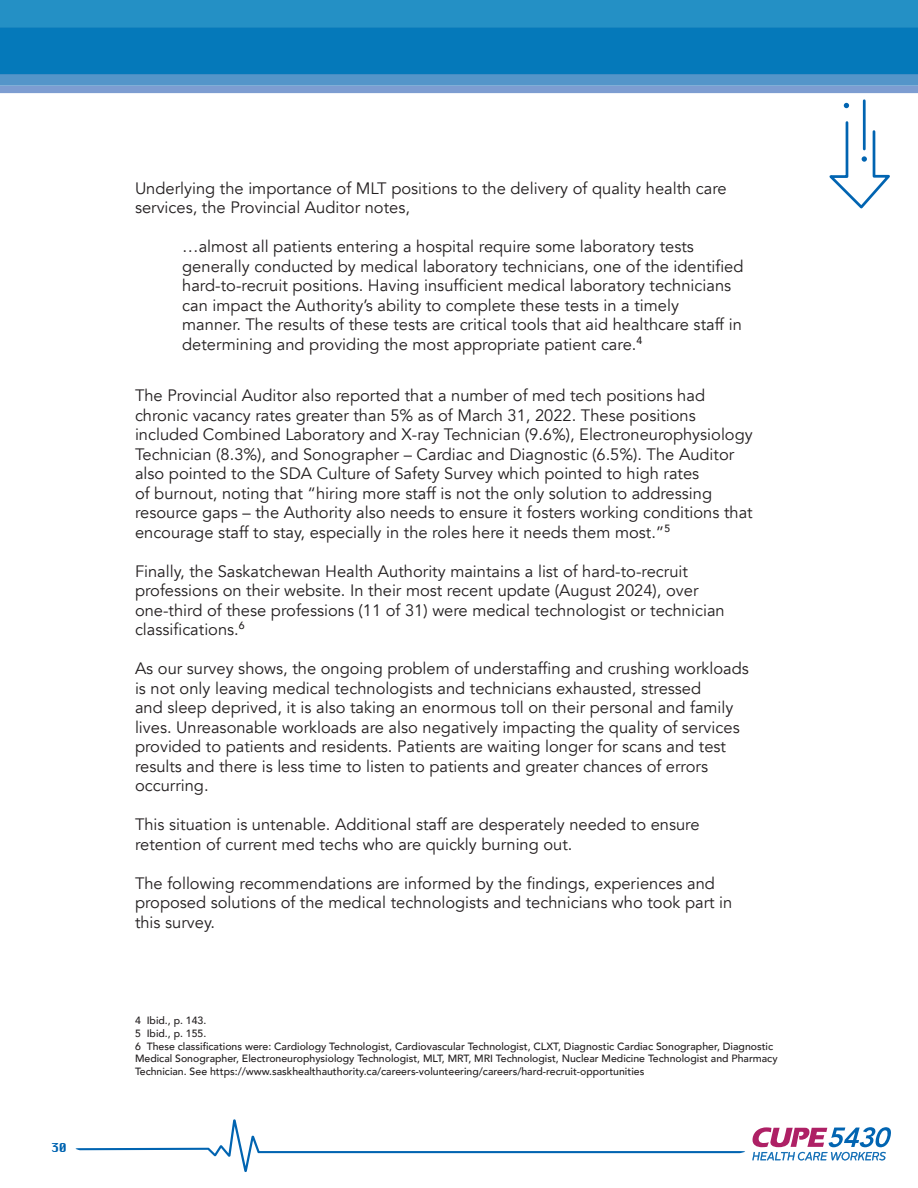
<style>
.page{position:relative;width:918px;height:1188px;background:#fff}
.page>*{position:absolute;margin:0;border:0;box-sizing:border-box;transform-origin:0 0}
.t1{font:16.5px/19.5px "Avenir";color:#231f20}
.t2{font:12px "Krungthep";color:#0164b1}
.t3{font:500 10.5px/12.6px "Avenir";color:#231f20}
</style>
<div class="page">
<div style="left:0;top:0;width:918px;height:28px;background:#2490c5"></div>
<div style="left:0;top:86px;width:918px;height:7px;background:#7d9dd1"></div>
<svg style="left:0;top:74px;width:918px;height:12px;background:#5696c9"></svg>
<div style="left:0;top:28px;width:918px;height:46px;background:#0579ba"></div>
<svg style="left:829px;top:99px;width:61px;height:110px"></svg>
<svg style="left:75px;top:1119px;width:816px;height:53px"></svg>
<p class="t2" style="left:51px;top:1141px;width:17px">30</p>
<p class="t1" style="left:135px;top:178px;width:593px">Underlying the importance of MLT positions to the delivery of quality health care services, the Provincial Auditor notes,</p>
<p class="t1" style="left:182px;top:237px;width:563px">…almost all patients entering a hospital require some laboratory tests generally conducted by medical laboratory technicians, one of the identified hard-to-recruit positions. Having insufficient medical laboratory technicians can impact the Authority’s ability to complete these tests in a timely<br>manner. The results of these tests are critical tools that aid healthcare staff in determining and providing the most appropriate patient care.<sup>4</sup></p>
<p class="t1" style="left:135px;top:386px;width:619px">The Provincial Auditor also reported that a number of med tech positions had chronic vacancy rates greater than 5% as of March 31, 2022. These positions included Combined Laboratory and X-ray Technician (9.6%), Electroneurophysiology Technician (8.3%), and Sonographer – Cardiac and Diagnostic (6.5%). The Auditor also pointed to the SDA Culture of Safety Survey which pointed to high rates<br>of burnout, noting that “hiring more staff is not the only solution to addressing resource gaps – the Authority also needs to ensure it fosters working conditions that encourage staff to stay, especially in the roles here it needs them most.”<sup>5</sup></p>
<p class="t1" style="left:135px;top:562px;width:591px">Finally, the Saskatchewan Health Authority maintains a list of hard-to-recruit professions on their website. In their most recent update (August 2024), over one-third of these professions (11 of 31) were medical technologist or technician classifications.<sup>6</sup></p>
<p class="t1" style="left:135px;top:659px;width:615px">As our survey shows, the ongoing problem of understaffing and crushing workloads is not only leaving medical technologists and technicians exhausted, stressed<br>and sleep deprived, it is also taking an enormous toll on their personal and family lives. Unreasonable workloads are also negatively impacting the quality of services provided to patients and residents. Patients are waiting longer for scans and test results and there is less time to listen to patients and greater chances of errors occurring.</p>
<p class="t1" style="left:135px;top:815px;width:566px">This situation is untenable. Additional staff are desperately needed to ensure retention of current med techs who are quickly burning out.</p>
<p class="t1" style="left:135px;top:874px;width:599px">The following recommendations are informed by the findings, experiences and proposed solutions of the medical technologists and technicians who took part in this survey.</p>
<p class="t3" style="left:135px;top:1014px;width:73px">4 Ibid., p. 143.</p>
<p class="t3" style="left:135px;top:1026px;width:73px">5 Ibid., p. 155.</p>
<p class="t3" style="left:135px;top:1039px;width:644px">6 These classifications were: Cardiology Technologist, Cardiovascular Technologist, CLXT, Diagnostic Cardiac Sonographer, Diagnostic<br>Medical Sonographer, Electroneurophysiology Technologist, MLT, MRT, MRI Technologist, Nuclear Medicine Technologist and Pharmacy<br>Technician. See https://www.saskhealthauthority.ca/careers-volunteering/careers/hard-recruit-opportunities</p>
</div>
